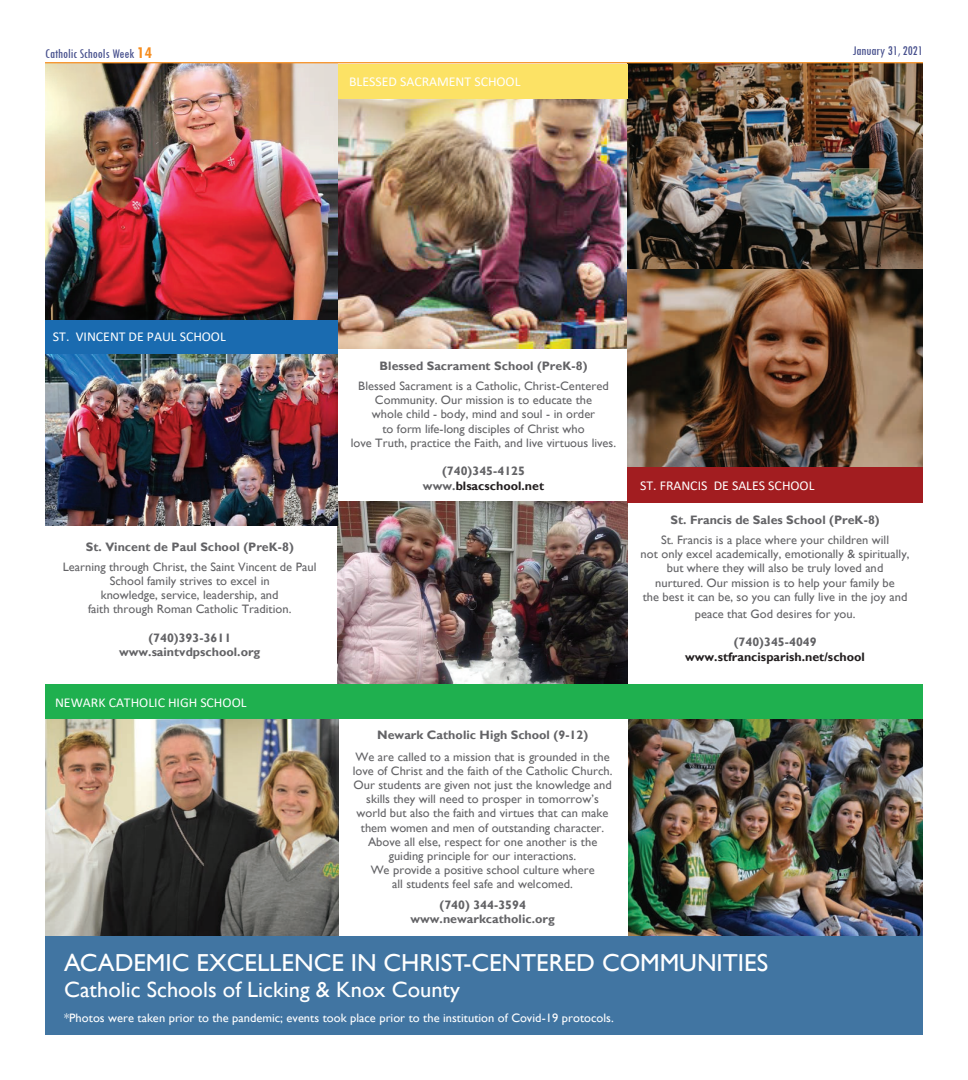
<style>
.page{position:relative;width:968px;height:1080px;background:#fff}
.page>*{position:absolute;margin:0;border:0;box-sizing:border-box;transform-origin:0 0}
.t1{font:24.62px "Gill Sans";color:#fff}
.t2{font:22.12px "Gill Sans";color:#fff}
.t3{font:condensed 13.75px "Tw Cen";color:#47508d}
.t4{font:13.5px "Calibri";color:#fff}
.t5{font:12.25px/14.2px "Gill Sans";color:#636366;text-align:center}
.t6{font:700 12.25px/14.1px "Gill Sans";color:#636366;text-align:center}
.t7{font:12.25px "Gill Sans";color:#fff}
.t8{font:700 12.25px "Gill Sans";color:#231f20}
.s1{font-weight:700;font-size:17.5px;color:#f68e20}
.s2{color:#231f20}
</style>
<div class="page">
<img style="left:338px;top:98px;width:289px;height:250px">
<img style="left:627px;top:269px;width:295px;height:198px">
<img style="left:627px;top:64px;width:295px;height:205px">
<img style="left:628px;top:719px;width:294px;height:218px">
<div style="left:45px;top:320px;width:293px;height:35px;background:#1a6bb0"></div>
<img style="left:338px;top:501px;width:289px;height:184px">
<img style="left:45px;top:719px;width:294px;height:218px">
<div style="left:45px;top:937px;width:877px;height:98px;background:#4175a2"></div>
<div style="left:45px;top:685px;width:877px;height:34px;background:#1fb04f"></div>
<div style="left:338px;top:64px;width:289px;height:34px;background:#fce265"></div>
<img style="left:45px;top:64px;width:293px;height:256px">
<img style="left:45px;top:355px;width:293px;height:171px">
<div style="left:627px;top:467px;width:295px;height:36px;background:#a21d20"></div>
<hr style="left:45px;top:62px;width:877px;height:1px;background:#f68e20">
<p class="t3" style="left:45px;top:45px;width:109px">Catholic Schools Week <span class="s1">14</span></p>
<p class="t3" style="left:852px;top:43px;width:72px">January 31, 2021</p>
<p class="t4" style="left:349px;top:72px;width:173px">BLESSED SACRAMENT SCHOOL</p>
<p class="t4" style="left:53px;top:327px;width:174px">ST. VINCENT DE PAUL SCHOOL</p>
<p class="t6" style="left:86px;top:540px;width:209px">St. Vincent de Paul School (PreK-8)</p>
<p class="t5" style="left:63px;top:559px;width:255px">Learning through Christ, the Saint Vincent de Paul School family strives to excel in<br>knowledge, service, leadership, and<br>faith through Roman Catholic Tradition.</p>
<p class="t6" style="left:119px;top:631px;width:143px">(740)393-3611 www.saintvdpschool.org</p>
<p class="t4" style="left:55px;top:693px;width:193px">NEWARK CATHOLIC HIGH SCHOOL</p>
<p class="t6" style="left:379px;top:359px;width:209px">Blessed Sacrament School (PreK-8)</p>
<p class="t5" style="left:351px;top:379px;width:267px">Blessed Sacrament is a Catholic, Christ-Centered Community. Our mission is to educate the<br>whole child - body, mind and soul - in order<br>to form life-long disciples of Christ who<br>love Truth, practice the Faith, and live virtuous lives.</p>
<p class="t6" style="left:423px;top:465px;width:123px">(740)345-4125 www.<span class="s2">blsacschool.net</span></p>
<p class="t4" style="left:640px;top:476px;width:176px">ST. FRANCIS DE SALES SCHOOL</p>
<p class="t6" style="left:670px;top:513px;width:211px">St. Francis de Sales School (PreK-8)</p>
<p class="t5" style="left:640px;top:533px;width:270px">St. Francis is a place where your children will<br>not only excel academically, emotionally &amp; spiritually, but where they will also be truly loved and<br>nurtured. Our mission is to help your family be<br>the best it can be, so you can fully live in the joy and</p>
<p class="t5" style="left:694px;top:607px;width:162px">peace that God desires for you.</p>
<p class="t6" style="left:733px;top:636px;width:84px">(740)345-4049</p>
<p class="t8" style="left:685px;top:649px;width:181px">www.stfrancisparish.net/school</p>
<p class="t6" style="left:377px;top:728px;width:212px">Newark Catholic High School (9-12)</p>
<p class="t5" style="left:353px;top:750px;width:261px">We are called to a mission that is grounded in the love of Christ and the faith of the Catholic Church.<br>Our students are given not just the knowledge and skills they will need to prosper in tomorrow’s world but also the faith and virtues that can make them women and men of outstanding character.<br>Above all else, respect for one another is the guiding principle for our interactions.<br>We provide a positive school culture where<br>all students feel safe and welcomed.</p>
<p class="t6" style="left:410px;top:898px;width:146px">(740) 344-3594 www.newarkcatholic.org</p>
<h1 class="t1" style="left:64px;top:948px;width:705px">ACADEMIC EXCELLENCE IN CHRIST-CENTERED COMMUNITIES</h1>
<h2 class="t2" style="left:64px;top:977px;width:397px">Catholic Schools of Licking &amp; Knox County</h2>
<p class="t7" style="left:64px;top:1011px;width:551px">*Photos were taken prior to the pandemic; events took place prior to the institution of Covid-19 protocols.</p>
</div>
